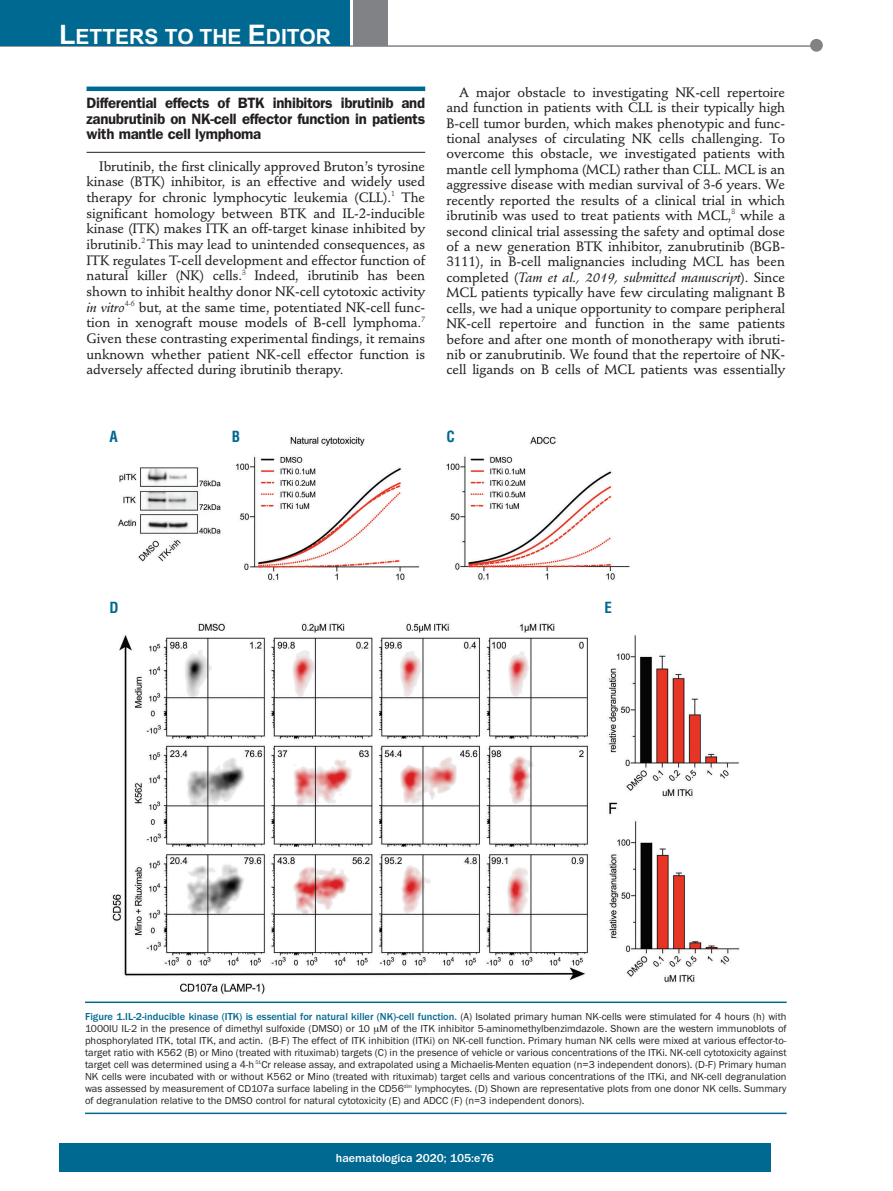
<style>
.page{position:relative;width:893px;height:1191px;background:#fff}
.page>*{position:absolute;margin:0;border:0;box-sizing:border-box;transform-origin:0 0}
.t1{font:700 21px "Arial";color:#fff}
.t2{font:600 15px/15.6px "Franklin Gothic";letter-spacing:-.02em;color:#231f20;text-align:justify}
.t3{font:700 condensed 15px "Helvetica";color:#006991}
.t4{font:500 13.5px/15.5px "Stempel Schneidler";letter-spacing:-.005em;color:#231f20;text-align:justify}
.t5{font:italic 13.5px "Stempel Schneidler Med";letter-spacing:-.005em;color:#231f20}
.t6{font:500 12px "Franklin Gothic";color:#fff}
.t7{font:10.5px/12px "Franklin Gothic";color:#231f20;text-align:justify}
.s1{font-size:27px}
.s2{font-family:"Stempel Schneidler Med";font-weight:400;font-style:italic}
.s3{font-weight:400;font-size:15px}
.s4{font-family:"Stempel Schneidler";font-weight:500;font-style:normal}
.s5{font-weight:500;color:#006991}
</style>
<div class="page">
<hr style="left:87px;top:87px;width:338px;height:4px;background:#006991">
<hr style="left:87px;top:152px;width:338px;height:1px;background:#231f20">
<div style="left:59px;top:1143px;width:712px;height:28px;background:#006991"></div>
<hr style="left:0;top:45px;width:820px;height:2px;background:#808285">
<div style="left:810px;top:39px;width:13px;height:13px;background:#808285;border-radius:50%"></div>
<div style="left:354px;top:0;width:34px;height:45px;background:#808285"></div>
<div style="left:0;top:0;width:350px;height:45px;background:#006991"></div>
<img style="left:111px;top:435px;width:629px;height:559px">
<hr style="left:85px;top:1001px;width:702px;height:2px;background:#006991">
<hr style="left:85px;top:1112px;width:702px;height:2px;background:#006991">
<h1 class="t1" style="left:59px;top:25px;width:273px"><span class="s1">L</span>ETTERS TO THE <span class="s1">E</span>DITOR</h1>
<p class="t2" style="left:87px;top:96px;width:340px">Differential effects of BTK inhibitors ibrutinib and zanubrutinib on NK-cell effector function in patients with mantle cell lymphoma</p>
<p class="t4" style="left:87px;top:160px;width:340px;text-indent:13px">Ibrutinib, the first clinically approved Bruton’s tyrosine kinase (BTK) inhibitor, is an effective and widely used therapy for chronic lymphocytic leukemia (CLL).<sup>1</sup> The significant homology between BTK and IL-2-inducible kinase (ITK) makes ITK an off-target kinase inhibited by ibrutinib.<sup>2</sup> This may lead to unintended consequences, as ITK regulates T-cell development and effector function of natural killer (NK) cells.<sup>3</sup> Indeed, ibrutinib has been shown to inhibit healthy donor NK-cell cytotoxic activity <span class="s2">in vitro</span><sup>4-6</sup> but, at the same time, potentiated NK-cell func&shy;tion in xenograft mouse models of B-cell lymphoma<span class="s3">.</span><sup>7<br></sup>Given these contrasting experimental findings, it remains unknown whether patient NK-cell effector function is adversely affected during ibrutinib therapy.</p>
<p class="t4" style="left:446px;top:86px;width:340px;text-indent:13px">A major obstacle to investigating NK-cell repertoire and function in patients with CLL is their typically high B-cell tumor burden, which makes phenotypic and func&shy;tional analyses of circulating NK cells challenging. To overcome this obstacle, we investigated patients with mantle cell lymphoma (MCL) rather than CLL. MCL is an aggressive disease with median survival of 3-6 years. We recently reported the results of a clinical trial in which ibrutinib was used to treat patients with MCL,<sup>8</sup> while a second clinical trial assessing the safety and optimal dose of a new generation BTK inhibitor, zanubrutinib (BGB-3111), in B-cell malignancies including MCL has been</p>
<p class="t5" style="left:446px;top:272px;width:340px"><span class="s4">completed (</span>Tam et al., 2019, submitted manuscript<span class="s4">). Since</span></p>
<p class="t4" style="left:446px;top:286px;width:340px">MCL patients typically have few circulating malignant B cells, we had a unique opportunity to compare peripheral NK-cell repertoire and function in the same patients before and after one month of monotherapy with ibruti&shy;nib or zanubrutinib. We found that the repertoire of NK&shy;cell ligands on B cells of MCL patients was essentially</p>
<p class="t3" style="left:110px;top:427px;width:10px">A</p>
<p class="t3" style="left:232px;top:427px;width:10px">B</p>
<p class="t3" style="left:446px;top:427px;width:10px">C</p>
<p class="t3" style="left:110px;top:598px;width:11px">D</p>
<p class="t3" style="left:605px;top:598px;width:9px">E</p>
<p class="t7" style="left:85px;top:1010px;width:703px"><span class="s5">Figure 1.IL-2-inducible kinase (ITK) is essential for natural killer (NK)-cell function.</span> (A) Isolated primary human NK-cells were stimulated for 4 hours (h) with 1000IU IL-2 in the presence of dimethyl sulfoxide (DMSO) or 10 Μ of the ITK inhibitor 5-aminomethylbenzimdazole. Shown are the western immunoblots of phosphorylated ITK, total ITK, and actin. (B-F) The effect of ITK inhibition (ITKi) on NK-cell function. Primary human NK cells were mixed at various effector-to&shy;target ratio with K562 (B) or Mino (treated with rituximab) targets (C) in the presence of vehicle or various concentrations of the ITKi. NK-cell cytotoxicity against target cell was determined using a 4-h <sup>51</sup>Cr release assay, and extrapolated using a Michaelis-Menten equation (n=3 independent donors). (D-F) Primary human NK cells were incubated with or without K562 or Mino (treated with rituximab) target cells and various concentrations of the ITKi, and NK-cell degranulation was assessed by measurement of CD107a surface labeling in the CD56<sup>dim</sup> lymphocytes. (D) Shown are representative plots from one donor NK cells. Summary of degranulation relative to the DMSO control for natural cytotoxicity (E) and ADCC (F) (n=3 independent donors).</p>
<p class="t6" style="left:336px;top:1150px;width:160px">haematologica 2020; 105:e76</p>
</div>
